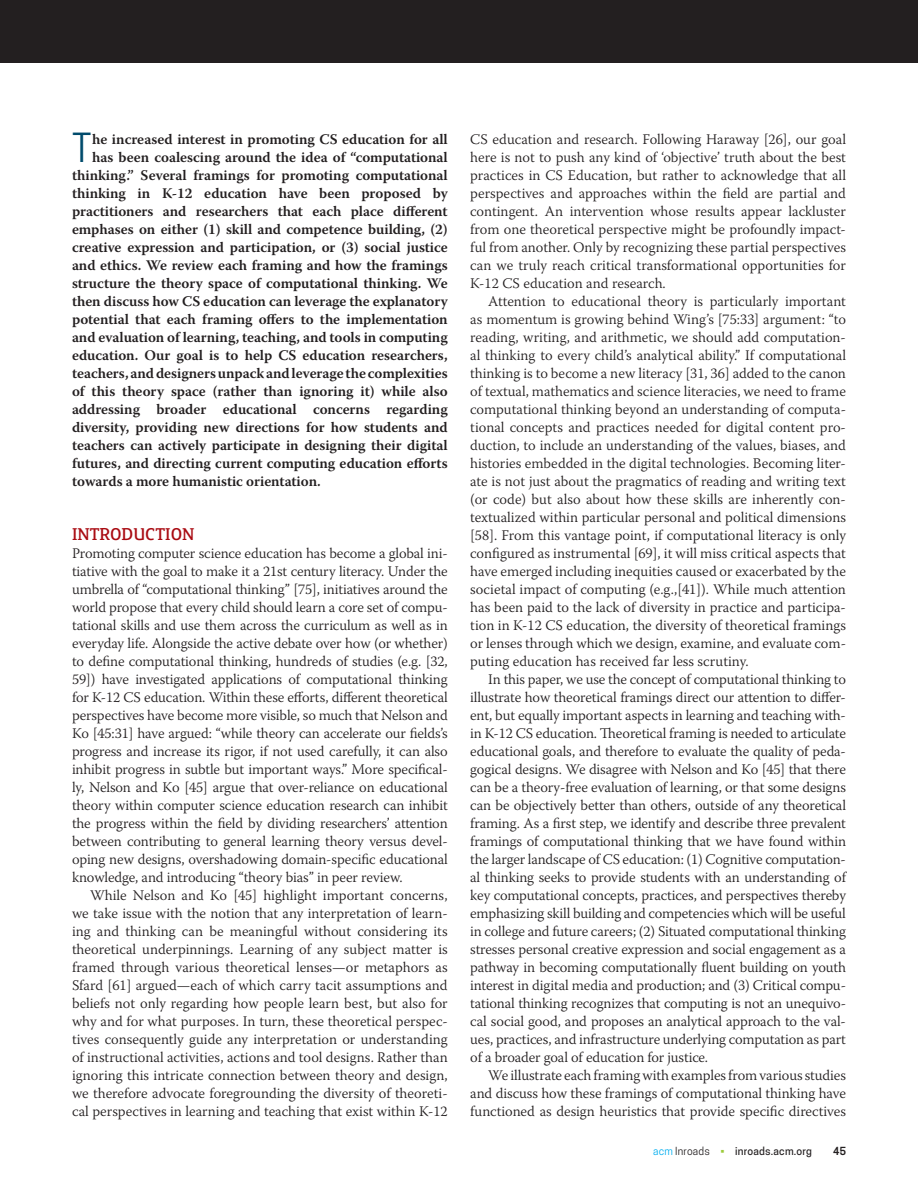
<style>
.page{position:relative;width:918px;height:1188px;background:#fff}
.page>*{position:absolute;margin:0;border:0;box-sizing:border-box;transform-origin:0 0}
.t1{font:37.65px "Cooper Hewitt";color:#004b6c}
.t2{font:600 16.5px "Precious Serif";color:#a90b12}
.t3{font:300 14.7px/18px "Warnock Pro";color:#231f20;text-align:justify}
.t4{font:600 14.7px "Warnock Pro";letter-spacing:-.005em;color:#231f20}
.t5{font:500 10.5px "Cooper Hewitt";letter-spacing:.02em;color:#231f20}
.t6{font:600 10.5px "Cooper Hewitt";color:#231f20}
.s1{font-weight:400;color:#00aeef}
.s2{font-weight:400}
.s3{font-weight:400;color:#9ccb3b}
</style>
<div class="page">
<div style="left:0;top:0;width:918px;height:63px;background:#231f20"></div>
<h1 class="t1" style="left:72px;top:126px;width:21px">T</h1>
<p class="t4" style="left:92px;top:130px;width:357px">he increased interest in promoting CS education for all</p>
<p class="t4" style="left:92px;top:148px;width:357px">has been coalescing around the idea of “computational</p>
<p class="t4" style="left:72px;top:166px;width:377px">thinking.” Several framings for promoting computational</p>
<p class="t4" style="left:72px;top:184px;width:377px">thinking in K-12 education have been proposed by</p>
<p class="t4" style="left:72px;top:202px;width:377px">practitioners and researchers that each place different</p>
<p class="t4" style="left:72px;top:220px;width:377px">emphases on either (1) skill and competence building, (2)</p>
<p class="t4" style="left:72px;top:238px;width:377px">creative expression and participation, or (3) social justice</p>
<p class="t4" style="left:72px;top:256px;width:377px">and ethics. We review each framing and how the framings</p>
<p class="t4" style="left:72px;top:274px;width:377px">structure the theory space of computational thinking. We</p>
<p class="t4" style="left:72px;top:292px;width:377px">then discuss how CS education can leverage the explanatory</p>
<p class="t4" style="left:72px;top:310px;width:377px">potential that each framing offers to the implementation</p>
<p class="t4" style="left:72px;top:328px;width:377px">and evaluation of learning, teaching, and tools in computing</p>
<p class="t4" style="left:72px;top:346px;width:377px">education. Our goal is to help CS education researchers,</p>
<p class="t4" style="left:72px;top:364px;width:377px">teachers, and designers unpack and leverage the complexities</p>
<p class="t4" style="left:72px;top:382px;width:377px">of this theory space (rather than ignoring it) while also</p>
<p class="t4" style="left:72px;top:400px;width:377px">addressing broader educational concerns regarding</p>
<p class="t4" style="left:72px;top:418px;width:377px">diversity, providing new directions for how students and</p>
<p class="t4" style="left:72px;top:436px;width:377px">teachers can actively participate in designing their digital</p>
<p class="t4" style="left:72px;top:454px;width:377px">futures, and directing current computing education efforts</p>
<p class="t4" style="left:72px;top:472px;width:250px">towards a more humanistic orientation.</p>
<p class="t2" style="left:72px;top:524px;width:124px">INTRODUCTION</p>
<p class="t3" style="left:72px;top:544px;width:377px">Promoting computer science education has become a global ini&shy;tiative with the goal to make it a 21st century literacy. Under the umbrella of “computational thinking” [75], initiatives around the world propose that every child should learn a core set of compu&shy;tational skills and use them across the curriculum as well as in everyday life. Alongside the active debate over how (or whether) to define computational thinking, hundreds of studies (e.g. [32, 59]) have investigated applications of computational thinking for K-12 CS education. Within these efforts, different theoretical perspectives have become more visible, so much that Nelson and Ko [45:31] have argued: “while theory can accelerate our fields’s progress and increase its rigor, if not used carefully, it can also inhibit progress in subtle but important ways.” More specifical&shy;ly, Nelson and Ko [45] argue that over-reliance on educational theory within computer science education research can inhibit the progress within the field by dividing researchers’ attention between contributing to general learning theory versus devel&shy;oping new designs, overshadowing domain-specific educational knowledge, and introducing “theory bias” in peer review.</p>
<p class="t3" style="left:72px;top:886px;width:377px;text-indent:18px">While Nelson and Ko [45] highlight important concerns, we take issue with the notion that any interpretation of learn&shy;ing and thinking can be meaningful without considering its theoretical underpinnings. Learning of any subject matter is framed through various theoretical lenses—or metaphors as Sfard [61] argued—each of which carry tacit assumptions and beliefs not only regarding how people learn best, but also for why and for what purposes. In turn, these theoretical perspec&shy;tives consequently guide any interpretation or understanding of instructional activities, actions and tool designs. Rather than ignoring this intricate connection between theory and design, we therefore advocate foregrounding the diversity of theoreti&shy;cal perspectives in learning and teaching that exist within K-12</p>
<p class="t3" style="left:470px;top:130px;width:377px">CS education and research. Following Haraway [26], our goal here is not to push any kind of ‘objective’ truth about the best practices in CS Education, but rather to acknowledge that all perspectives and approaches within the field are partial and contingent. An intervention whose results appear lackluster from one theoretical perspective might be profoundly impact&shy;ful from another. Only by recognizing these partial perspectives can we truly reach critical transformational opportunities for K-12 CS education and research.</p>
<p class="t3" style="left:470px;top:292px;width:377px;text-indent:18px">Attention to educational theory is particularly important as momentum is growing behind Wing’s [75:33] argument: “to reading, writing, and arithmetic, we should add computation&shy;al thinking to every child’s analytical ability.” If computational thinking is to become a new literacy [31, 36] added to the canon of textual, mathematics and science literacies, we need to frame computational thinking beyond an understanding of computa&shy;tional concepts and practices needed for digital content pro&shy;duction, to include an understanding of the values, biases, and histories embedded in the digital technologies. Becoming liter&shy;ate is not just about the pragmatics of reading and writing text (or code) but also about how these skills are inherently con&shy;textualized within particular personal and political dimensions [58]. From this vantage point, if computational literacy is only configured as instrumental [69], it will miss critical aspects that have emerged including inequities caused or exacerbated by the societal impact of computing (e.g.,[41]). While much attention has been paid to the lack of diversity in practice and participa&shy;tion in K-12 CS education, the diversity of theoretical framings or lenses through which we design, examine, and evaluate com&shy;puting education has received far less scrutiny.</p>
<p class="t3" style="left:470px;top:670px;width:377px;text-indent:18px">In this paper, we use the concept of computational thinking to illustrate how theoretical framings direct our attention to differ&shy;ent, but equally important aspects in learning and teaching with&shy;in K-12 CS education. Theoretical framing is needed to articulate educational goals, and therefore to evaluate the quality of peda&shy;gogical designs. We disagree with Nelson and Ko [45] that there can be a theory-free evaluation of learning, or that some designs can be objectively better than others, outside of any theoretical framing. As a first step, we identify and describe three prevalent framings of computational thinking that we have found within the larger landscape of CS education: (1) Cognitive computation&shy;al thinking seeks to provide students with an understanding of key computational concepts, practices, and perspectives thereby emphasizing skill building and competencies which will be useful in college and future careers; (2) Situated computational thinking stresses personal creative expression and social engagement as a pathway in becoming computationally fluent building on youth interest in digital media and production; and (3) Critical compu&shy;tational thinking recognizes that computing is not an unequivo&shy;cal social good, and proposes an analytical approach to the val&shy;ues, practices, and infrastructure underlying computation as part of a broader goal of education for justice.</p>
<p class="t3" style="left:470px;top:1066px;width:377px;text-indent:18px">We illustrate each framing with examples from various studies and discuss how these framings of computational thinking have functioned as design heuristics that provide specific directives</p>
<p class="t5" style="left:653px;top:1145px;width:160px"><span class="s1">acm</span> <span class="s2">Inroads</span> <span class="s3">•</span> inroads.acm.org</p>
<p class="t6" style="left:833px;top:1145px;width:14px">45</p>
</div>
